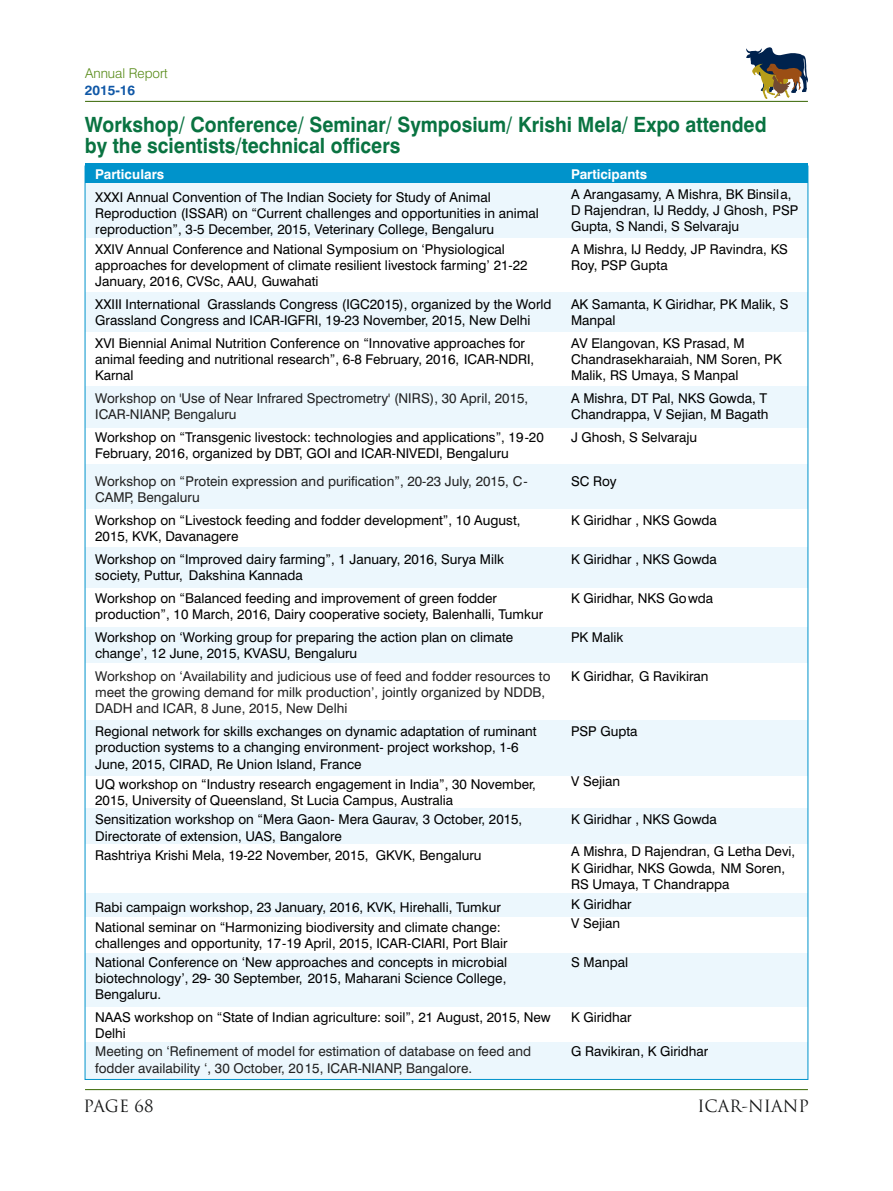
<style>
.page{position:relative;width:893px;height:1191px;background:#fff}
.page>*{position:absolute;margin:0;border:0;box-sizing:border-box;transform-origin:0 0}
.t1{font:700 21px/20.7px "Swiss 721 BT";color:#097341;scale:.93 1}
.t2{font:16.5px "Trajan Pro";color:#151616}
.t3{font:13.5px/16.2px "Swiss 721 BT";color:#000}
.t4{font:13.5px/16px "Swiss 721 BT";color:#222}
.t5{font:700 13.5px "Swiss 721 BT";color:#fff}
.t6{font:300 13.5px "Swiss 721 BT";color:#568a16}
.t7{font:700 13.5px "Swiss 721 BT";color:#0f57a6}
</style>
<div class="page">
<svg style="left:746px;top:47px;width:62px;height:52px"></svg>
<hr style="left:85px;top:101px;width:723px;height:1px;background:#366500">
<hr style="left:85px;top:1089px;width:723px;height:1px;background:#366500">
<div style="left:85px;top:464px;width:723px;height:44px;background:#ecf7fd"></div>
<div style="left:85px;top:547px;width:723px;height:41px;background:#ecf7fd"></div>
<div style="left:85px;top:627px;width:723px;height:36px;background:#ecf7fd"></div>
<div style="left:85px;top:720px;width:723px;height:56px;background:#ecf7fd"></div>
<div style="left:85px;top:808px;width:723px;height:36px;background:#ecf7fd"></div>
<div style="left:85px;top:893px;width:723px;height:24px;background:#ecf7fd"></div>
<div style="left:85px;top:953px;width:723px;height:54px;background:#ecf7fd"></div>
<div style="left:85px;top:1041px;width:723px;height:38px;background:#ecf7fd"></div>
<div style="left:85px;top:163px;width:723px;height:22px;background:#0093cb"></div>
<div style="left:85px;top:183px;width:723px;height:109px;background:#ecf7fd"></div>
<div style="left:85px;top:238px;width:723px;height:54px;background:#fff"></div>
<div style="left:85px;top:292px;width:723px;height:40px;background:#ecf7fd"></div>
<div style="left:85px;top:386px;width:723px;height:41px;background:#ecf7fd"></div>
<p class="t6" style="left:85px;top:68px;width:84px">Annual Report</p>
<p class="t7" style="left:85px;top:84px;width:52px">2015-16</p>
<h1 class="t1" style="left:85px;top:117px;width:735px">Workshop/ Conference/ Seminar/ Symposium/ Krishi Mela/ Expo attended by the scientists/technical officers</h1>
<p class="t5" style="left:95px;top:169px;width:71px">Particulars</p>
<p class="t5" style="left:571px;top:169px;width:78px">Participants</p>
<p class="t3" style="left:95px;top:190px;width:445px">XXXI Annual Convention of The Indian Society for Study of Animal<br>Reproduction (ISSAR) on “Current challenges and opportunities in animal reproduction”, 3-5 December, 2015, Veterinary College, Bengaluru</p>
<p class="t3" style="left:571px;top:187px;width:229px">A Arangasamy, A Mishra, BK Binsila,<br>D Rajendran, IJ Reddy, J Ghosh, PSP<br>Gupta, S Nandi, S Selvaraju</p>
<p class="t3" style="left:95px;top:242px;width:434px">XXIV Annual Conference and National Symposium on ‘Physiological approaches for development of climate resilient livestock farming’ 21-22<br>January, 2016, CVSc, AAU, Guwahati</p>
<p class="t3" style="left:571px;top:242px;width:218px">A Mishra, IJ Reddy, JP Ravindra, KS<br>Roy, PSP Gupta</p>
<p class="t3" style="left:95px;top:297px;width:458px">XXIII International Grasslands Congress (IGC2015), organized by the World</p>
<p class="t3" style="left:571px;top:297px;width:219px">AK Samanta, K Giridhar, PK Malik, S</p>
<p class="t3" style="left:95px;top:313px;width:437px">Grassland Congress and ICAR-IGFRI, 19-23 November, 2015, New Delhi</p>
<p class="t3" style="left:571px;top:313px;width:46px">Manpal</p>
<p class="t3" style="left:330px;top:336px;width:197px;text-indent:-235px">XVI Biennial Animal Nutrition Conference on “Innovative approaches for ”</p>
<p class="t3" style="left:571px;top:336px;width:175px">AV Elangovan, KS Prasad, M</p>
<p class="t3" style="left:95px;top:352px;width:441px">animal feeding and nutritional research , 6-8 February, 2016, ICAR-NDRI,<br>Karnal</p>
<p class="t3" style="left:571px;top:352px;width:212px">Chandrasekharaiah, NM Soren, PK<br>Malik, RS Umaya, S Manpal</p>
<p class="t4" style="left:95px;top:392px;width:434px">Workshop on 'Use of Near Infrared Spectrometry' (NIRS), 30 April, 2015,<br>ICAR-NIANP, Bengaluru</p>
<p class="t3" style="left:571px;top:392px;width:199px">A Mishra, DT Pal, NKS Gowda, T<br>Chandrappa, V Sejian, M Bagath</p>
<p class="t3" style="left:95px;top:430px;width:450px">Workshop on “Transgenic livestock: technologies and applications”, 19-20<br>February, 2016, organized by DBT, GOI and ICAR-NIVEDI, Bengaluru</p>
<p class="t3" style="left:571px;top:430px;width:128px">J Ghosh, S Selvaraju</p>
<p class="t4" style="left:95px;top:474px;width:434px">Workshop on “Protein expression and purification”, 20-23 July, 2015, C-<br>CAMP, Bengaluru</p>
<p class="t3" style="left:571px;top:474px;width:47px">SC Roy</p>
<p class="t3" style="left:95px;top:514px;width:427px">Workshop on “Livestock feeding and fodder development”, 10 August,<br>2015, KVK, Davanagere</p>
<p class="t3" style="left:571px;top:514px;width:147px">K Giridhar , NKS Gowda</p>
<p class="t3" style="left:95px;top:552px;width:410px">Workshop on “Improved dairy farming”, 1 January, 2016, Surya Milk society, Puttur, Dakshina Kannada</p>
<p class="t3" style="left:571px;top:552px;width:147px">K Giridhar , NKS Gowda</p>
<p class="t3" style="left:95px;top:591px;width:450px">Workshop on “Balanced feeding and improvement of green fodder production”, 10 March, 2016, Dairy cooperative society, Balenhalli, Tumkur</p>
<p class="t3" style="left:571px;top:591px;width:144px">K Giridhar, NKS Gowda</p>
<p class="t3" style="left:95px;top:630px;width:419px">Workshop on ‘Working group for preparing the action plan on climate change’, 12 June, 2015, KVASU, Bengaluru</p>
<p class="t3" style="left:571px;top:630px;width:54px">PK Malik</p>
<p class="t4" style="left:95px;top:669px;width:457px">Workshop on ‘Availability and judicious use of feed and fodder resources to meet the growing demand for milk production’, jointly organized by NDDB,<br>DADH and ICAR, 8 June, 2015, New Delhi</p>
<p class="t3" style="left:571px;top:669px;width:139px">K Giridhar, G Ravikiran</p>
<p class="t3" style="left:95px;top:724px;width:443px">Regional network for skills exchanges on dynamic adaptation of ruminant production systems to a changing environment- project workshop, 1-6<br>June, 2015, CIRAD, Re Union Island, France</p>
<p class="t3" style="left:571px;top:724px;width:68px">PSP Gupta</p>
<p class="t3" style="left:95px;top:777px;width:442px">UQ workshop on “Industry research engagement in India”, 30 November,<br>2015, University of Queensland, St Lucia Campus, Australia</p>
<p class="t3" style="left:571px;top:774px;width:51px">V Sejian</p>
<p class="t3" style="left:95px;top:813px;width:429px">Sensitization workshop on “Mera Gaon- Mera Gaurav, 3 October, 2015,<br>Directorate of extension, UAS, Bangalore</p>
<p class="t3" style="left:571px;top:813px;width:147px">K Giridhar , NKS Gowda</p>
<p class="t3" style="left:95px;top:848px;width:388px">Rashtriya Krishi Mela, 19-22 November, 2015, GKVK, Bengaluru</p>
<p class="t3" style="left:571px;top:845px;width:226px">A Mishra, D Rajendran, G Letha Devi,<br>K Giridhar, NKS Gowda, NM Soren,<br>RS Umaya, T Chandrappa</p>
<p class="t3" style="left:95px;top:900px;width:407px">Rabi campaign workshop, 23 January, 2016, KVK, Hirehalli, Tumkur</p>
<p class="t3" style="left:571px;top:897px;width:62px">K Giridhar</p>
<p class="t3" style="left:95px;top:920px;width:414px">National seminar on “Harmonizing biodiversity and climate change: challenges and opportunity, 17-19 April, 2015, ICAR-CIARI, Port Blair</p>
<p class="t3" style="left:571px;top:917px;width:51px">V Sejian</p>
<p class="t3" style="left:95px;top:955px;width:413px;text-align:justify">National Conference on ‘New approaches and concepts in microbial biotechnology’, 29- 30 September, 2015, Maharani Science College, Bengaluru.</p>
<p class="t3" style="left:571px;top:955px;width:59px">S Manpal</p>
<p class="t3" style="left:95px;top:1010px;width:457px">NAAS workshop on “State of Indian agriculture: soil”, 21 August, 2015, New<br>Delhi</p>
<p class="t3" style="left:571px;top:1010px;width:62px">K Giridhar</p>
<p class="t4" style="left:95px;top:1044px;width:437px">Meeting on ‘Refinement of model for estimation of database on feed and fodder availability ‘, 30 October, 2015, ICAR-NIANP, Bangalore.</p>
<p class="t3" style="left:571px;top:1044px;width:139px">G Ravikiran, K Giridhar</p>
<p class="t2" style="left:84px;top:1100px;width:71px">PAGE 68</p>
<p class="t2" style="left:697px;top:1100px;width:113px">ICAR-NIANP</p>
</div>
